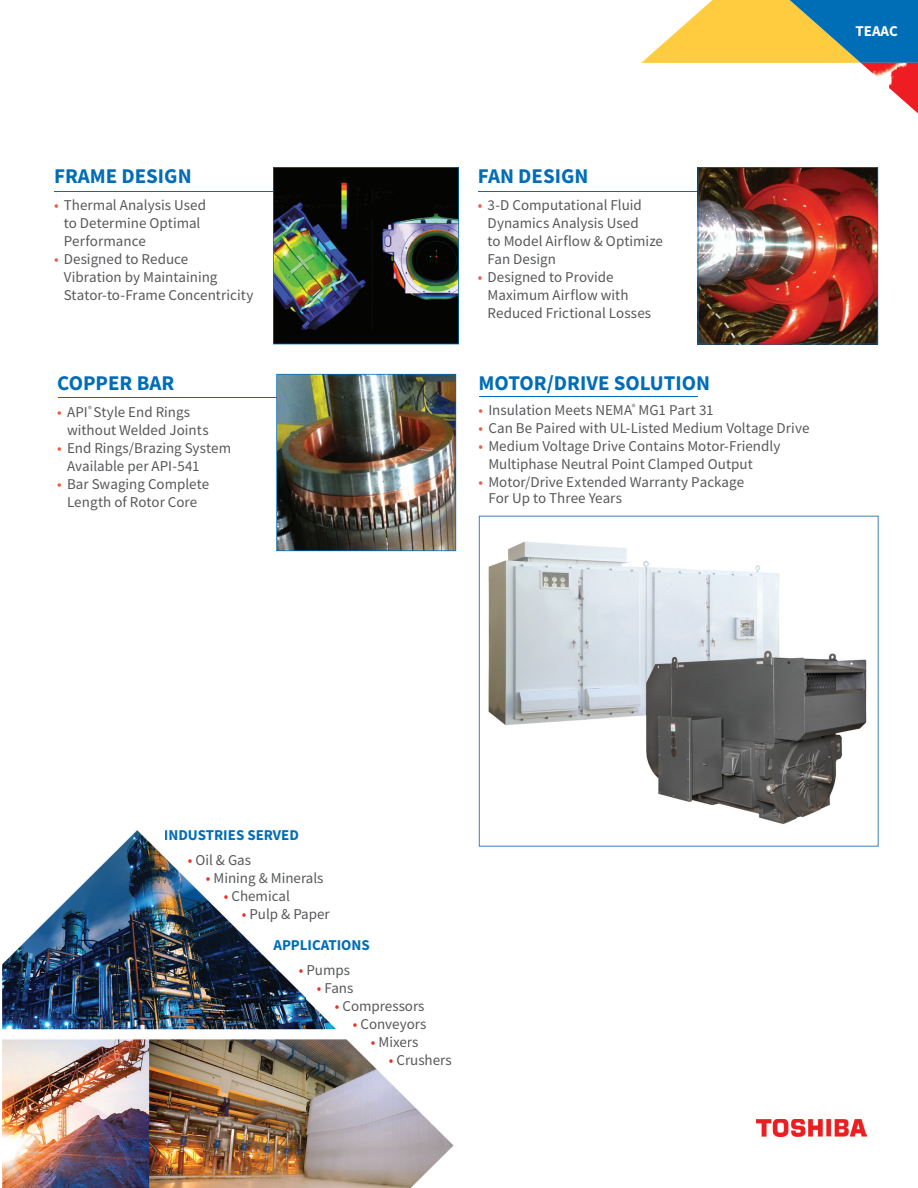
<style>
.page{position:relative;width:918px;height:1188px;background:#fff}
.page>*{position:absolute;margin:0;border:0;box-sizing:border-box;transform-origin:0 0}
.t1{font:700 21px "Toshiba Sans";color:#006db7}
.t2{font:15px/18px "Toshiba Sans";color:#57585a}
.t3{font:700 15px/31.5px "Toshiba Sans";color:#006db7}
.t4{font:700 15px "Toshiba Sans";color:#fff}
.s1{color:#f0593e}
.s2{color:#ee2e22}
.s3{font-weight:400;color:#ee2e22}
.s4{font-weight:400;color:#57585a}
</style>
<div class="page">
<img style="left:757px;top:1119px;width:110px;height:17px">
<svg style="left:641px;top:0;width:277px;height:63px"></svg>
<img style="left:861px;top:63px;width:57px;height:25px">
<img style="left:889px;top:88px;width:29px;height:25px">
<img style="left:276px;top:374px;width:180px;height:177px">
<img style="left:698px;top:167px;width:180px;height:177px">
<img style="left:273px;top:167px;width:186px;height:177px">
<hr style="left:58px;top:398px;width:218px;height:1px;background:#006db7">
<hr style="left:479px;top:396px;width:219px;height:1px;background:#006db7">
<hr style="left:55px;top:191px;width:218px;height:1px;background:#006db7">
<hr style="left:479px;top:191px;width:218px;height:1px;background:#006db7">
<img style="left:488px;top:541px;width:379px;height:284px">
<img style="left:2px;top:830px;width:452px;height:358px">
<img style="left:165px;top:830px;width:133px;height:10px">
<svg style="left:189px;top:859px;width:3px;height:6px"></svg>
<img style="left:196px;top:854px;width:55px;height:11px">
<svg style="left:207px;top:877px;width:3px;height:6px"></svg>
<img style="left:215px;top:872px;width:108px;height:14px">
<svg style="left:225px;top:895px;width:3px;height:6px"></svg>
<img style="left:232px;top:890px;width:57px;height:11px">
<svg style="left:243px;top:913px;width:3px;height:6px"></svg>
<img style="left:251px;top:908px;width:79px;height:14px">
<img style="left:273px;top:940px;width:96px;height:10px">
<svg style="left:300px;top:969px;width:3px;height:6px"></svg>
<img style="left:308px;top:965px;width:42px;height:13px">
<svg style="left:318px;top:987px;width:3px;height:6px"></svg>
<img style="left:326px;top:983px;width:27px;height:10px">
<svg style="left:336px;top:1005px;width:3px;height:6px"></svg>
<img style="left:343px;top:1001px;width:81px;height:13px">
<svg style="left:354px;top:1023px;width:3px;height:6px"></svg>
<img style="left:361px;top:1019px;width:65px;height:13px">
<svg style="left:372px;top:1041px;width:3px;height:6px"></svg>
<img style="left:380px;top:1036px;width:38px;height:11px">
<svg style="left:390px;top:1059px;width:3px;height:6px"></svg>
<img style="left:397px;top:1054px;width:54px;height:11px">
<p class="t4" style="left:855px;top:25px;width:44px">TEAAC</p>
<h1 class="t1" style="left:54px;top:168px;width:139px">FRAME DESIGN</h1>
<h1 class="t1" style="left:478px;top:168px;width:112px">FAN DESIGN</h1>
<p class="t2" style="left:64px;top:197px;width:144px;text-indent:-10px"><span class="s1">•</span> Thermal Analysis Used to Determine Optimal<br>Performance</p>
<p class="t2" style="left:64px;top:251px;width:191px;text-indent:-10px"><span class="s1">•</span> Designed to Reduce<br>Vibration by Maintaining<br>Stator-to-Frame Concentricity</p>
<p class="t2" style="left:488px;top:197px;width:177px;text-indent:-10px"><span class="s1">•</span> 3-D Computational Fluid<br>Dynamics Analysis Used<br>to Model Airflow &amp; Optimize<br>Fan Design</p>
<p class="t2" style="left:488px;top:269px;width:165px;text-indent:-10px"><span class="s1">•</span> Designed to Provide<br>Maximum Airflow with<br>Reduced Frictional Losses</p>
<h1 class="t1" style="left:57px;top:375px;width:119px">COPPER BAR</h1>
<h1 class="t1" style="left:479px;top:375px;width:233px">MOTOR/DRIVE SOLUTION</h1>
<p class="t2" style="left:67px;top:404px;width:143px;text-indent:-10px"><span class="s1">•</span> API<sup>®</sup> Style End Rings without Welded Joints</p>
<p class="t2" style="left:67px;top:440px;width:166px;text-indent:-10px"><span class="s1">•</span> End Rings/Brazing System<br>Available per API-541</p>
<p class="t2" style="left:57px;top:476px;width:153px;text-align:center"><span class="s1">•</span> Bar Swaging Complete<br>Length of Rotor Core</p>
<p class="t2" style="left:479px;top:403px;width:237px"><span class="s1">•</span> Insulation Meets NEMA<sup>®</sup> MG1 Part 31</p>
<p class="t2" style="left:479px;top:421px;width:332px"><span class="s1">•</span> Can Be Paired with UL-Listed Medium Voltage Drive</p>
<p class="t2" style="left:488px;top:439px;width:294px;text-indent:-10px"><span class="s1">•</span> Medium Voltage Drive Contains Motor-Friendly<br>Multiphase Neutral Point Clamped Output</p>
<p class="t2" style="left:488px;top:476px;width:257px;line-height:16.2px;text-indent:-10px"><span class="s1">•</span> Motor/Drive Extended Warranty Package<br>For Up to Three Years</p>
<p class="t3" style="left:164px;top:820px;width:137px">INDUSTRIES SERVED</p>
<p class="t2" style="left:188px;top:852px;width:65px"><span class="s2">•</span> Oil &amp; Gas</p>
<p class="t2" style="left:206px;top:870px;width:119px"><span class="s2">•</span> Mining &amp; Minerals</p>
<p class="t2" style="left:224px;top:888px;width:67px"><span class="s2">•</span> Chemical</p>
<p class="t3" style="left:273px;top:899px;width:98px;text-indent:-32px"><span class="s3">•</span> <span class="s4">Pulp &amp; Paper<br></span>APPLICATIONS</p>
<p class="t2" style="left:299px;top:962px;width:53px"><span class="s2">•</span> Pumps</p>
<p class="t2" style="left:317px;top:980px;width:38px"><span class="s2">•</span> Fans</p>
<p class="t2" style="left:335px;top:998px;width:91px"><span class="s2">•</span> Compressors</p>
<p class="t2" style="left:353px;top:1016px;width:75px"><span class="s2">•</span> Conveyors</p>
<p class="t2" style="left:371px;top:1034px;width:49px"><span class="s2">•</span> Mixers</p>
<p class="t2" style="left:389px;top:1052px;width:64px"><span class="s2">•</span> Crushers</p>
</div>
